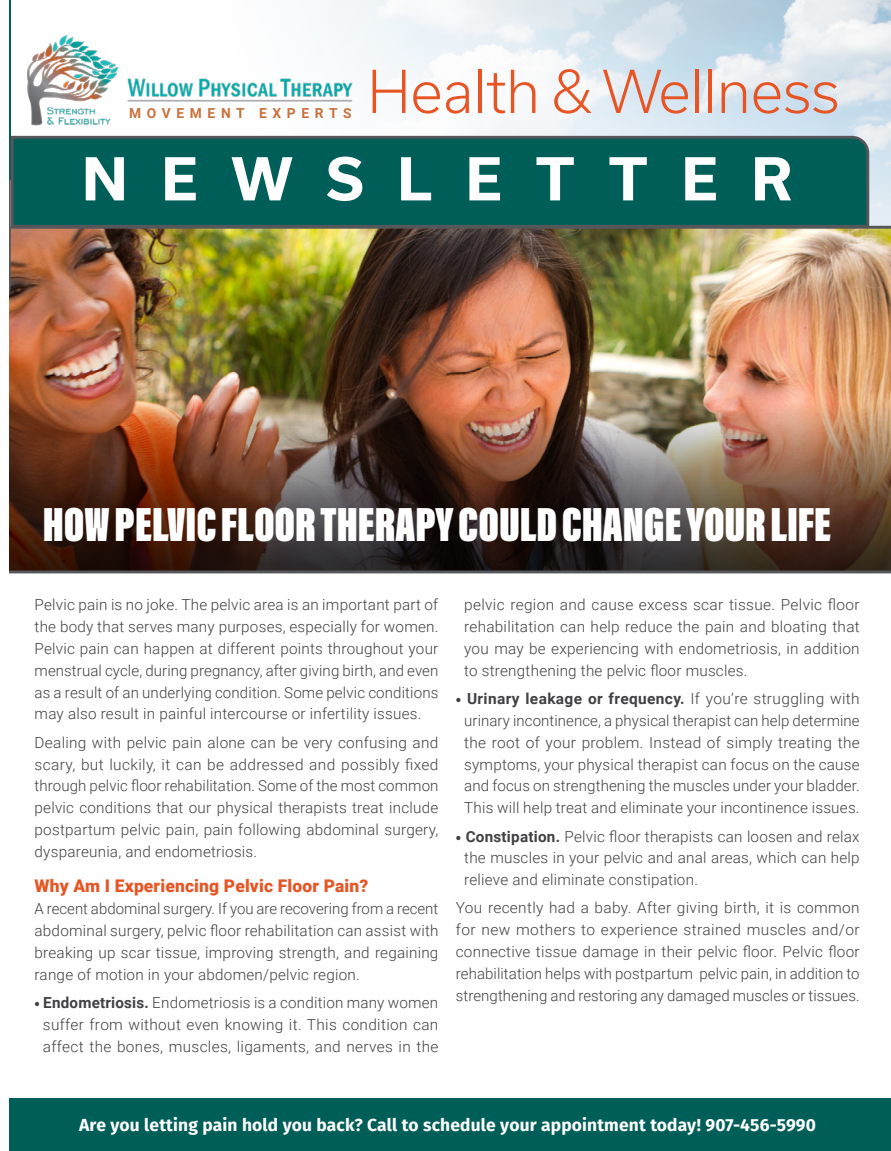
<style>
.page{position:relative;width:891px;height:1151px;background:#fff}
.page>*{position:absolute;margin:0;border:0;box-sizing:border-box;transform-origin:0 0}
.t1{font:300 56.25px "Usual";color:#e75525}
.t2{font:700 56.25px "Usual";letter-spacing:.6em;color:#fff}
.t3{font:900 49.27px "Acumin Pro Extra Cond";letter-spacing:-.005em;color:#fff}
.t4{font:700 17.32px "Fira Sans";letter-spacing:.01em;color:#fff}
.t5{font:900 17.32px "Roboto";letter-spacing:.01em;color:#e75525}
.t6{font:300 15.3px/21.8px "Roboto";letter-spacing:.015em;color:#414042;text-align:justify}
.t7{font:700 13.72px "Roboto";letter-spacing:.41em;color:#c9713c}
.s1{font-family:"Source Sans Pro";font-weight:700}
.s2{font-weight:700}
</style>
<div class="page">
<img style="left:330px;top:0;width:561px;height:226px">
<img style="left:10px;top:229px;width:881px;height:341px">
<hr style="left:10px;top:0;width:1px;height:179px;background:#005e58">
<svg style="left:10px;top:134px;width:861px;height:92px;background:#09615b"></svg>
<div style="left:10px;top:1098px;width:881px;height:52px;background:#005e58"></div>
<hr style="left:11px;top:226px;width:880px;height:3px;background:#55575a">
<hr style="left:10px;top:570px;width:881px;height:3px;background:#55575a">
<img style="left:27px;top:35px;width:92px;height:90px">
<img style="left:127px;top:70px;width:227px;height:33px">
<svg style="left:10px;top:178px;width:2px;height:127px"></svg>
<p class="t7" style="left:129px;top:104px;width:224px">MOVEMENT EXPERTS</p>
<p class="t1" style="left:368px;top:59px;width:473px">Health &amp; Wellness</p>
<p class="t2" style="left:82px;top:147px;width:711px">NEWSLETTER</p>
<p class="t3" style="left:43px;top:494px;width:790px">HOW PELVIC FLOOR THERAPY COULD CHANGE YOUR LIFE</p>
<p class="t6" style="left:35px;top:593px;width:405px">Pelvic pain is no joke. The pelvic area is an important part of the body that serves many purposes, especially for women.<br>Pelvic pain can happen at different points throughout your menstrual cycle, during pregnancy, after giving birth, and even as a result of an underlying condition. Some pelvic conditions may also result in painful intercourse or infertility issues.</p>
<p class="t6" style="left:35px;top:730px;width:405px">Dealing with pelvic pain alone can be very confusing and scary, but luckily, it can be addressed and possibly fixed through pelvic floor rehabilitation. Some of the most common pelvic conditions that our physical therapists treat include postpartum pelvic pain, pain following abdominal surgery, dyspareunia, and endometriosis.</p>
<p class="t5" style="left:35px;top:874px;width:335px">Why Am I Experiencing Pelvic Floor Pain?</p>
<p class="t6" style="left:35px;top:897px;width:405px">A recent abdominal surgery. If you are recovering from a recent abdominal surgery, pelvic floor rehabilitation can assist with breaking up scar tissue, improving strength, and regaining range of motion in your abdomen/pelvic region.</p>
<p class="t6" style="left:35px;top:990px;width:405px;text-align:center"><span class="s1">•</span> <span class="s2">Endometriosis.</span> Endometriosis is a condition many women suffer from without even knowing it. This condition can affect the bones, muscles, ligaments, and nerves in the</p>
<p class="t6" style="left:464px;top:593px;width:397px">pelvic region and cause excess scar tissue. Pelvic floor rehabilitation can help reduce the pain and bloating that you may be experiencing with endometriosis, in addition to strengthening the pelvic floor muscles.</p>
<p class="t6" style="left:456px;top:687px;width:405px;text-align:center"><span class="s1">•</span> <span class="s2">Urinary leakage or frequency.</span> If you’re struggling with urinary incontinence, a physical therapist can help determine the root of your problem. Instead of simply treating the symptoms, your physical therapist can focus on the cause and focus on strengthening the muscles under your bladder.<br>This will help treat and eliminate your incontinence issues.</p>
<p class="t6" style="left:464px;top:824px;width:397px;text-indent:-8px"><span class="s1">•</span> <span class="s2">Constipation.</span> Pelvic floor therapists can loosen and relax the muscles in your pelvic and anal areas, which can help relieve and eliminate constipation.</p>
<p class="t6" style="left:456px;top:896px;width:405px">You recently had a baby. After giving birth, it is common for new mothers to experience strained muscles and/or connective tissue damage in their pelvic floor. Pelvic floor rehabilitation helps with postpartum pelvic pain, in addition to strengthening and restoring any damaged muscles or tissues.</p>
<p class="t4" style="left:79px;top:1110px;width:738px">Are you letting pain hold you back? Call to schedule your appointment today! 907-456-5990</p>
</div>
